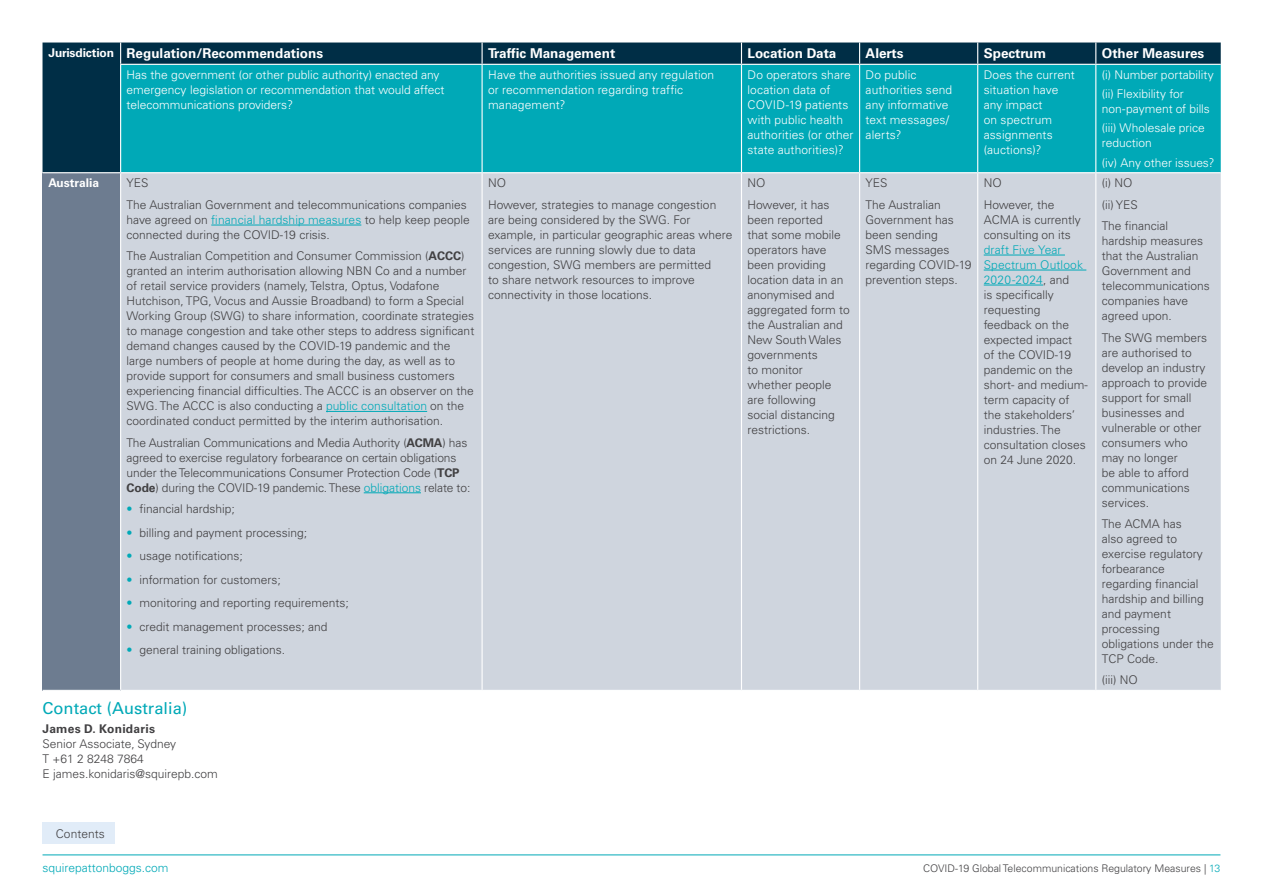
<style>
.page{position:relative;width:1263px;height:893px;background:#fff}
.page>*{position:absolute;margin:0;border:0;box-sizing:border-box;transform-origin:0 0}
.t1{font:16.5px "Univers LTCYR 55 Roman";color:#00a9b7}
.t2{font:700 13.5px "Univers LTCYR 65";color:#fff}
.t3{font:300 12px/15px "Univers LTCYR 45";color:#414042}
.t4{font:300 12px/15px "Univers LTCYR 45";letter-spacing:.005em;color:#fff}
.t5{font:300 12px "Univers LTCYR 45";color:#00a9b7}
.t6{font:700 12px "Univers LTCYR 65";letter-spacing:.02em;color:#414042}
.t7{font:700 12px "Univers LTCYR 65";color:#fff}
.t8{font:300 10.5px "Univers LTCYR 45";color:#414042}
.s1{font-size:12px}
.s2{color:#00a9b7}
.s3{font-family:"Univers LTCYR 65";font-weight:700}
</style>
<div class="page">
<hr style="left:43px;top:855px;width:1177px;height:1px;background:#00a9b7">
<div style="left:43px;top:823px;width:72px;height:21px;background:#e1ecf8"></div>
<div style="left:43px;top:43px;width:1178px;height:129px;background:#002e46"></div>
<div style="left:121px;top:65px;width:1100px;height:107px;background:#00a9b7"></div>
<div style="left:43px;top:173px;width:78px;height:517px;background:#6d7c90"></div>
<div style="left:121px;top:173px;width:1100px;height:517px;background:#cfd5de"></div>
<hr style="left:481px;top:43px;width:2px;height:21px;background:#fff">
<svg style="left:741px;top:43px;width:1px;height:21px"></svg>
<svg style="left:859px;top:43px;width:1px;height:21px"></svg>
<svg style="left:977px;top:43px;width:1px;height:21px"></svg>
<svg style="left:1095px;top:43px;width:1px;height:21px"></svg>
<svg style="left:120px;top:43px;width:1px;height:21px"></svg>
<hr style="left:120px;top:65px;width:1px;height:107px;background:#fff">
<hr style="left:120px;top:64px;width:362px;height:1px;background:#fff">
<hr style="left:482px;top:64px;width:259px;height:1px;background:#fff">
<hr style="left:741px;top:64px;width:119px;height:1px;background:#fff">
<hr style="left:860px;top:64px;width:118px;height:1px;background:#fff">
<hr style="left:978px;top:64px;width:118px;height:1px;background:#fff">
<hr style="left:1096px;top:64px;width:125px;height:1px;background:#fff">
<hr style="left:481px;top:65px;width:2px;height:107px;background:#fff">
<hr style="left:741px;top:65px;width:1px;height:107px;background:#fff">
<hr style="left:859px;top:65px;width:1px;height:107px;background:#fff">
<hr style="left:977px;top:65px;width:1px;height:107px;background:#fff">
<hr style="left:1095px;top:65px;width:1px;height:107px;background:#fff">
<hr style="left:481px;top:173px;width:2px;height:517px;background:#fff">
<hr style="left:741px;top:173px;width:1px;height:517px;background:#fff">
<hr style="left:859px;top:173px;width:1px;height:517px;background:#fff">
<hr style="left:977px;top:173px;width:1px;height:517px;background:#fff">
<hr style="left:1095px;top:173px;width:1px;height:517px;background:#fff">
<hr style="left:120px;top:173px;width:1px;height:517px;background:#fff">
<hr style="left:211px;top:225px;width:150px;height:1px;background:#00a9b7">
<hr style="left:326px;top:411px;width:101px;height:1px;background:#00a9b7">
<hr style="left:364px;top:492px;width:57px;height:1px;background:#00a9b7">
<hr style="left:984px;top:255px;width:81px;height:1px;background:#00a9b7">
<hr style="left:984px;top:270px;width:102px;height:1px;background:#00a9b7">
<hr style="left:984px;top:285px;width:59px;height:1px;background:#00a9b7">
<p class="t2" style="left:49px;top:44px;width:276px"><span class="s1">Jurisdiction</span> Regulation/Recommendations</p>
<p class="t2" style="left:488px;top:44px;width:129px">Traffic Management</p>
<p class="t2" style="left:747px;top:44px;width:90px">Location Data</p>
<p class="t2" style="left:866px;top:44px;width:39px">Alerts</p>
<p class="t2" style="left:984px;top:44px;width:64px">Spectrum</p>
<p class="t2" style="left:1102px;top:44px;width:104px">Other Measures</p>
<p class="t4" style="left:127px;top:67px;width:319px">Has the government (or other public authority) enacted any emergency legislation or recommendation that would affect telecommunications providers?</p>
<p class="t4" style="left:488px;top:67px;width:228px">Have the authorities issued any regulation or recommendation regarding traffic management?</p>
<p class="t4" style="left:747px;top:67px;width:108px">Do operators share location data of<br>COVID-19 patients with public health authorities (or other state authorities)?</p>
<p class="t4" style="left:866px;top:67px;width:88px">Do public authorities send any informative text messages/ alerts?</p>
<p class="t4" style="left:984px;top:67px;width:93px">Does the current situation have any impact<br>on spectrum assignments (auctions)?</p>
<p class="t4" style="left:1102px;top:65px;width:113px;line-height:19.2px">(i) Number portability (ii) Flexibility for</p>
<p class="t4" style="left:1102px;top:99px;width:110px;line-height:19.2px">non-payment of bills (iii) Wholesale price</p>
<p class="t4" style="left:1102px;top:133px;width:114px;line-height:19.2px">reduction<br>(iv) Any other issues?</p>
<p class="t7" style="left:49px;top:175px;width:52px">Australia</p>
<p class="t3" style="left:127px;top:172px;width:342px;line-height:21.5px">YES<br>The Australian Government and telecommunications companies</p>
<p class="t3" style="left:127px;top:212px;width:345px">have agreed on <span class="s2">financial hardship measures</span> to help keep people connected during the COVID-19 crisis.</p>
<p class="t3" style="left:127px;top:248px;width:349px">The Australian Competition and Consumer Commission (<span class="s3">ACCC</span>) granted an interim authorisation allowing NBN Co and a number of retail service providers (namely, Telstra, Optus, Vodafone Hutchison, TPG, Vocus and Aussie Broadband) to form a Special Working Group (SWG) to share information, coordinate strategies to manage congestion and take other steps to address significant demand changes caused by the COVID-19 pandemic and the large numbers of people at home during the day, as well as to provide support for consumers and small business customers experiencing financial difficulties. The ACCC is an observer on the SWG. The ACCC is also conducting a <span class="s2">public consultation</span> on the coordinated conduct permitted by the interim authorisation.</p>
<p class="t3" style="left:127px;top:435px;width:345px">The Australian Communications and Media Authority (<span class="s3">ACMA</span>) has agreed to exercise regulatory forbearance on certain obligations under the Telecommunications Consumer Protection Code (<span class="s3">TCP Code</span>) during the COVID-19 pandemic. These <span class="s2">obligations</span> relate to:</p>
<p class="t3" style="left:127px;top:501px;width:110px"><span class="s2">•</span> financial hardship;</p>
<p class="t3" style="left:127px;top:524px;width:182px"><span class="s2">•</span> billing and payment processing;</p>
<p class="t3" style="left:127px;top:548px;width:118px"><span class="s2">•</span> usage notifications;</p>
<p class="t3" style="left:127px;top:571px;width:156px"><span class="s2">•</span> information for customers;</p>
<p class="t3" style="left:127px;top:595px;width:224px"><span class="s2">•</span> monitoring and reporting requirements;</p>
<p class="t3" style="left:127px;top:618px;width:202px"><span class="s2">•</span> credit management processes; and</p>
<p class="t3" style="left:127px;top:642px;width:160px"><span class="s2">•</span> general training obligations.</p>
<p class="t3" style="left:488px;top:172px;width:230px;line-height:21.5px">NO<br>However, strategies to manage congestion</p>
<p class="t3" style="left:488px;top:212px;width:246px">are being considered by the SWG. For example, in particular geographic areas where services are running slowly due to data congestion, SWG members are permitted<br>to share network resources to improve connectivity in those locations.</p>
<p class="t3" style="left:747px;top:172px;width:84px;line-height:21.5px">NO<br>However, it has</p>
<p class="t3" style="left:747px;top:212px;width:104px">been reported<br>that some mobile operators have been providing location data in an anonymised and aggregated form to the Australian and<br>New South Wales governments<br>to monitor whether people are following<br>social distancing restrictions.</p>
<h1 class="t1" style="left:43px;top:696px;width:146px">Contact (Australia)</h1>
<p class="t6" style="left:43px;top:720px;width:114px">James D. Konidaris</p>
<p class="t3" style="left:43px;top:736px;width:177px">Senior Associate, Sydney<br>T +61 2 8248 7864<br>E james.konidaris@squirepb.com</p>
<p class="t3" style="left:866px;top:172px;width:77px;line-height:21.5px">YES<br>The Australian</p>
<p class="t3" style="left:866px;top:212px;width:107px">Government has been sending<br>SMS messages regarding COVID-19 prevention steps.</p>
<p class="t3" style="left:984px;top:172px;width:72px;line-height:21.5px">NO<br>However, the</p>
<p class="t3" style="left:984px;top:212px;width:99px">ACMA is currently consulting on its</p>
<p class="t3" style="left:984px;top:242px;width:106px"><span class="s2">draft Five Year<br>Spectrum Outlook<br>2020-2024</span>, and<br>is specifically requesting feedback on the expected impact<br>of the COVID-19 pandemic on the short- and medium&shy;term capacity of the stakeholders’ industries. The consultation closes on 24 June 2020.</p>
<p class="t3" style="left:1102px;top:172px;width:68px;line-height:21.5px">(i) NO<br>(ii) YES<br>The financial</p>
<p class="t3" style="left:1102px;top:233px;width:110px">hardship measures that the Australian<br>Government and telecommunications companies have agreed upon.</p>
<p class="t3" style="left:1102px;top:330px;width:107px">The SWG members are authorised to develop an industry approach to provide support for small businesses and vulnerable or other consumers who may no longer<br>be able to afford communications services.</p>
<p class="t3" style="left:1102px;top:516px;width:114px">The ACMA has<br>also agreed to exercise regulatory forbearance regarding financial hardship and billing and payment processing obligations under the<br>TCP Code.</p>
<p class="t3" style="left:1102px;top:672px;width:37px">(iii) NO</p>
<p class="t3" style="left:56px;top:826px;width:50px">Contents</p>
<p class="t5" style="left:43px;top:860px;width:128px">squirepattonboggs.com</p>
<p class="t8" style="left:923px;top:861px;width:299px">COVID-19 Global Telecommunications Regulatory Measures | <span class="s2">13</span></p>
</div>
